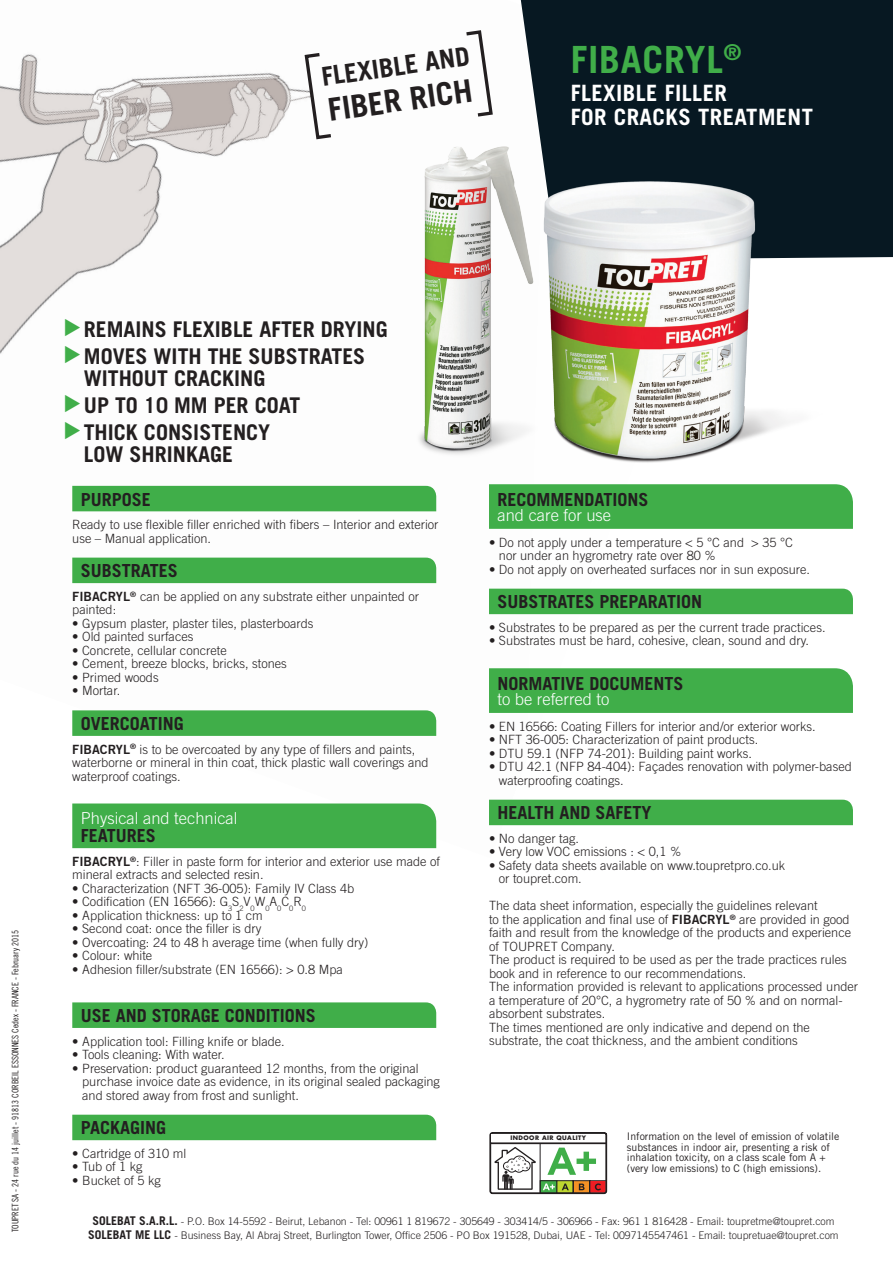
<style>
.page{position:relative;width:893px;height:1263px;background:#fff}
.page>*{position:absolute;margin:0;border:0;box-sizing:border-box;transform-origin:0 0}
.t1{font:700 37.5px "Trade Gothic";letter-spacing:.02em;color:#40ae49}
.t2{font:700 31.5px "Trade Gothic";color:#231f20}
.t3{font:700 26.1px "Trade Gothic";color:#231f20}
.t4{font:700 22.5px/24px "Trade Gothic";letter-spacing:.02em;color:#fff}
.t5{font:700 21.6px/26.7px "Trade Gothic";color:#231f20}
.t6{font:700 18px "Trade Gothic";color:#231f20}
.t7{font:300 16.5px "Trade Gothic";color:#fff}
.t8{font:300 12.75px/13.5px "Trade Gothic";color:#231f20}
.t9{font:300 10.5px/13.5px "Trade Gothic";color:#231f20;text-align:center}
.t10{font:10.5px/10.5px "Trade Gothic";color:#231f20}
.t11{font:9px "Trade Gothic Cond Eighteen";color:#231f20}
.t12{font:700 6px "Futura";letter-spacing:.07em;color:#231f20}
.s1{font-family:"Trade Gothic Bold Two";font-weight:400}
.s2{font-weight:700;font-size:12px}
</style>
<div class="page">
<img style="left:0;top:54px;width:769px;height:795px">
<div style="left:518px;top:0;width:375px;height:258px;background:#071822"></div>
<svg style="left:303px;top:53px;width:32px;height:88px"></svg>
<svg style="left:463px;top:30px;width:32px;height:89px"></svg>
<img style="left:538px;top:177px;width:329px;height:307px">
<img style="left:405px;top:132px;width:204px;height:345px">
<div style="left:72px;top:486px;width:364px;height:25px;background:#40ae49"></div>
<div style="left:72px;top:558px;width:364px;height:25px;background:#40ae49"></div>
<svg style="left:72px;top:710px;width:364px;height:26px;background:#44af4c"></svg>
<div style="left:72px;top:803px;width:364px;height:45px;background:#40ae49"></div>
<svg style="left:72px;top:1002px;width:364px;height:26px;background:#44af4c"></svg>
<div style="left:72px;top:1115px;width:364px;height:25px;background:#40ae49"></div>
<div style="left:489px;top:484px;width:364px;height:45px;background:#40ae49"></div>
<div style="left:489px;top:589px;width:364px;height:25px;background:#40ae49"></div>
<div style="left:489px;top:668px;width:364px;height:45px;background:#40ae49"></div>
<div style="left:489px;top:800px;width:364px;height:25px;background:#40ae49"></div>
<svg style="left:489px;top:1132px;width:119px;height:62px"></svg>
<div style="left:491px;top:1134px;width:114px;height:8px;background:#fff"></div>
<svg style="left:65px;top:319px;width:15px;height:44px"></svg>
<svg style="left:65px;top:395px;width:15px;height:44px"></svg>
<h3 class="t3" style="left:320px;top:61px;width:151px;rotate:-8deg">FLEXIBLE AND</h3>
<h2 class="t2" style="left:326px;top:91px;width:147px;rotate:-8deg">FIBER RICH</h2>
<h1 class="t1" style="left:571px;top:36px;width:172px">FIBACRYL<sup>®</sup></h1>
<h3 class="t4" style="left:571px;top:80px;width:244px">FLEXIBLE FILLER<br>FOR CRACKS TREATMENT</h3>
<p class="t11" style="left:10px;top:1232px;width:303px;rotate:-90deg">TOUPRET SA - 24 rue du 14 juillet - 91813 CORBEIL ESSONNES Cedex - FRANCE - February 2015</p>
<h3 class="t5" style="left:84px;top:315px;width:305px">REMAINS FLEXIBLE AFTER DRYING<br>MOVES WITH THE SUBSTRATES</h3>
<h3 class="t5" style="left:84px;top:365px;width:183px">WITHOUT CRACKING</h3>
<h3 class="t5" style="left:84px;top:391px;width:218px">UP TO 10 MM PER COAT<br>THICK CONSISTENCY</h3>
<h3 class="t5" style="left:84px;top:441px;width:151px">LOW SHRINKAGE</h3>
<h3 class="t6" style="left:81px;top:488px;width:72px">PURPOSE</h3>
<p class="t8" style="left:72px;top:518px;width:368px">Ready to use flexible filler enriched with fibers – Interior and exterior use – Manual application.</p>
<h3 class="t6" style="left:81px;top:560px;width:99px">SUBSTRATES</h3>
<p class="t8" style="left:72px;top:589px;width:348px"><span class="s1">FIBACRYL</span><sup>®</sup> can be applied on any substrate either unpainted or painted:</p>
<p class="t8" style="left:72px;top:616px;width:243px">• Gypsum plaster, plaster tiles, plasterboards</p>
<p class="t8" style="left:72px;top:630px;width:123px">• Old painted surfaces</p>
<p class="t8" style="left:72px;top:643px;width:156px">• Concrete, cellular concrete</p>
<p class="t8" style="left:72px;top:657px;width:216px">• Cement, breeze blocks, bricks, stones</p>
<p class="t8" style="left:72px;top:670px;width:88px">• Primed woods</p>
<p class="t8" style="left:72px;top:684px;width:49px">• Mortar.</p>
<h3 class="t6" style="left:81px;top:713px;width:105px">OVERCOATING</h3>
<p class="t8" style="left:72px;top:742px;width:358px"><span class="s1">FIBACRYL</span><sup>®</sup> is to be overcoated by any type of fillers and paints, waterborne or mineral in thin coat, thick plastic wall coverings and waterproof coatings.</p>
<p class="t7" style="left:81px;top:808px;width:158px">Physical and technical</p>
<h3 class="t6" style="left:81px;top:824px;width:77px">FEATURES</h3>
<p class="t8" style="left:72px;top:854px;width:369px"><span class="s1">FIBACRYL</span><sup>®</sup>: Filler in paste form for interior and exterior use made of mineral extracts and selected resin.</p>
<p class="t8" style="left:72px;top:881px;width:283px">• Characterization (NFT 36-005): Family IV Class 4b</p>
<p class="t8" style="left:72px;top:895px;width:235px">• Codification (EN 16566): G<sub>3</sub>S<sub>2</sub>V<sub>0</sub>W<sub>0</sub>A<sub>0</sub>C<sub>0</sub>R<sub>0</sub></p>
<p class="t8" style="left:72px;top:908px;width:192px">• Application thickness: up to 1 cm</p>
<p class="t8" style="left:72px;top:922px;width:191px">• Second coat: once the filler is dry</p>
<p class="t8" style="left:72px;top:935px;width:298px">• Overcoating: 24 to 48 h average time (when fully dry)</p>
<p class="t8" style="left:72px;top:949px;width:82px">• Colour: white</p>
<p class="t8" style="left:72px;top:962px;width:272px">• Adhesion filler/substrate (EN 16566): &gt; 0.8 Mpa</p>
<h3 class="t6" style="left:81px;top:1004px;width:237px">USE AND STORAGE CONDITIONS</h3>
<p class="t8" style="left:72px;top:1034px;width:214px">• Application tool: Filling knife or blade.</p>
<p class="t8" style="left:72px;top:1048px;width:154px">• Tools cleaning: With water.</p>
<p class="t8" style="left:82px;top:1061px;width:359px;text-indent:-10px">• Preservation: product guaranteed 12 months, from the original purchase invoice date as evidence, in its original sealed packaging and stored away from frost and sunlight.</p>
<h3 class="t6" style="left:81px;top:1117px;width:87px">PACKAGING</h3>
<p class="t8" style="left:72px;top:1146px;width:116px">• Cartridge of 310 ml</p>
<p class="t8" style="left:72px;top:1160px;width:72px">• Tub of 1 kg</p>
<p class="t8" style="left:72px;top:1173px;width:90px">• Bucket of 5 kg</p>
<h3 class="t6" style="left:497px;top:488px;width:153px">RECOMMENDATIONS</h3>
<p class="t7" style="left:497px;top:505px;width:115px">and care for use</p>
<p class="t8" style="left:499px;top:535px;width:296px;text-indent:-10px">• Do not apply under a temperature &lt; 5 °C and &gt; 35 °C nor under an hygrometry rate over 80 %</p>
<p class="t8" style="left:489px;top:562px;width:322px">• Do not apply on overheated surfaces nor in sun exposure.</p>
<h3 class="t6" style="left:497px;top:591px;width:206px">SUBSTRATES PREPARATION</h3>
<p class="t8" style="left:489px;top:620px;width:338px">• Substrates to be prepared as per the current trade practices.</p>
<p class="t8" style="left:489px;top:634px;width:321px">• Substrates must be hard, cohesive, clean, sound and dry.</p>
<h3 class="t6" style="left:497px;top:673px;width:188px">NORMATIVE DOCUMENTS</h3>
<p class="t7" style="left:497px;top:689px;width:113px">to be referred to</p>
<p class="t8" style="left:489px;top:719px;width:328px">• EN 16566: Coating Fillers for interior and/or exterior works.</p>
<p class="t8" style="left:489px;top:733px;width:271px">• NFT 36-005: Characterization of paint products.</p>
<p class="t8" style="left:489px;top:746px;width:264px">• DTU 59.1 (NFP 74-201): Building paint works.</p>
<p class="t8" style="left:499px;top:760px;width:354px;text-indent:-10px">• DTU 42.1 (NFP 84-404): Façades renovation with polymer-based waterproofing coatings.</p>
<h3 class="t6" style="left:497px;top:802px;width:156px">HEALTH AND SAFETY</h3>
<p class="t8" style="left:489px;top:831px;width:91px">• No danger tag.</p>
<p class="t8" style="left:489px;top:845px;width:194px">• Very low VOC emissions : &lt; 0,1 %</p>
<p class="t8" style="left:499px;top:858px;width:288px;text-indent:-10px">• Safety data sheets available on www.toupretpro.co.uk or toupret.com.</p>
<p class="t8" style="left:489px;top:899px;width:371px">The data sheet information, especially the guidelines relevant<br>to the application and final use of <span class="s1">FIBACRYL</span><sup>®</sup> are provided in good faith and result from the knowledge of the products and experience of TOUPRET Company.<br>The product is required to be used as per the trade practices rules book and in reference to our recommendations.<br>The information provided is relevant to applications processed under a temperature of 20°C, a hygrometry rate of 50 % and on normal&shy;absorbent substrates.<br>The times mentioned are only indicative and depend on the substrate, the coat thickness, and the ambient conditions</p>
<p class="t12" style="left:510px;top:1134px;width:77px">INDOOR AIR QUALITY</p>
<p class="t10" style="left:627px;top:1131px;width:214px">Information on the level of emission of volatile substances in indoor air, presenting a risk of inhalation toxicity, on a class scale fom A + (very low emissions) to C (high emissions).</p>
<p class="t9" style="left:88px;top:1214px;width:752px"><span class="s2">SOLEBAT S.A.R.L.</span> - P.O. Box 14-5592 - Beirut, Lebanon - Tel: 00961 1 819672 - 305649 - 303414/5 - 306966 - Fax: 961 1 816428 - Email: toupretme@toupret.com<br><span class="s2">SOLEBAT ME LLC</span> - Business Bay, Al Abraj Street, Burlington Tower, Office 2506 - PO Box 191528, Dubai, UAE - Tel: 0097145547461 - Email: toupretuae@toupret.com</p>
</div>
